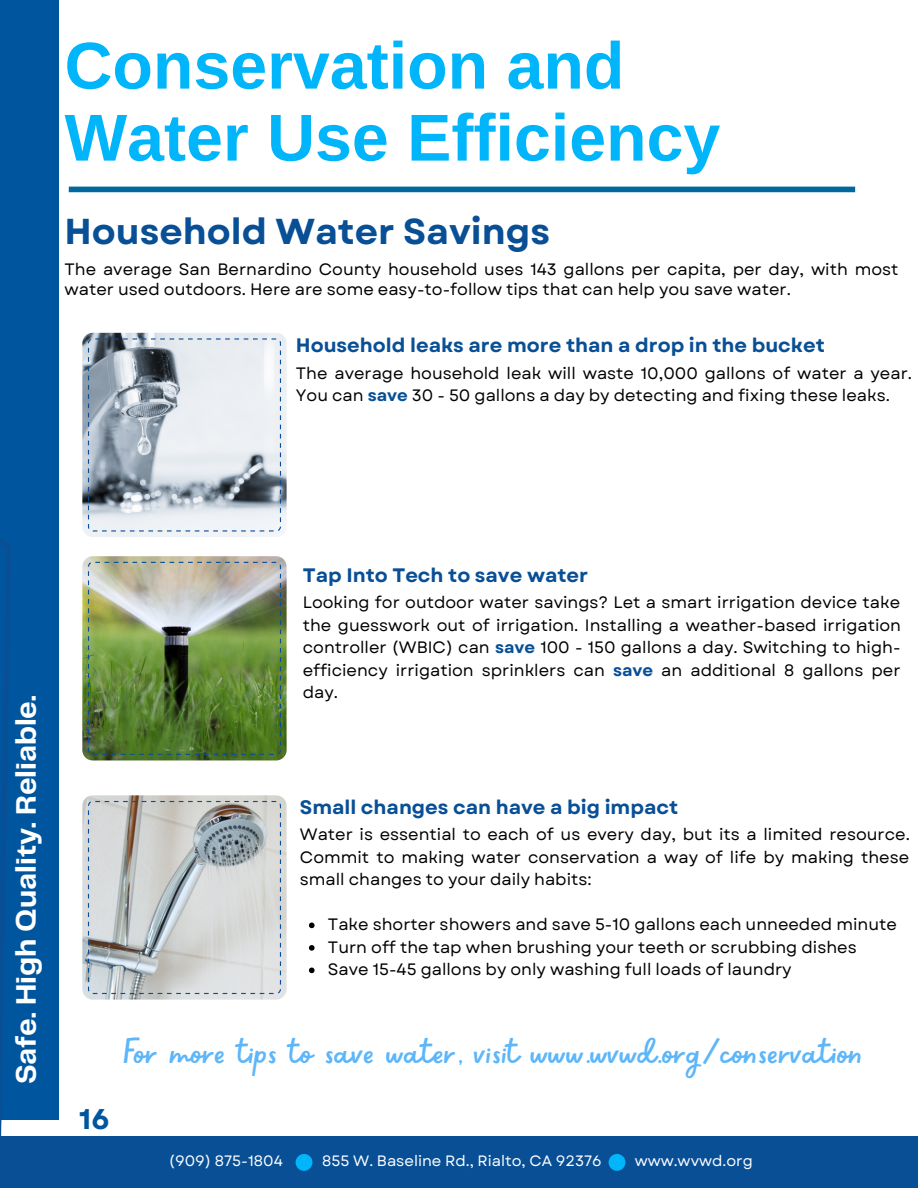
<style>
.page{position:relative;width:918px;height:1188px;background:#fff}
.page>*{position:absolute;margin:0;border:0;box-sizing:border-box;transform-origin:0 0}
.t1{font:700 66.3px "Arimo";color:#00b5f9}
.t2{font:39px "Sweet Apricot";color:#5cb6f9}
.t3{font:700 36px "Garet";color:#084f96}
.t4{font:700 29.4px "Telegraf";color:#fff}
.t5{font:700 28.5px "Garet";color:#00569e}
.t6{font:700 19.5px "Garet";color:#084f96}
.t7{font:16.5px/22.5px "Garet";color:#000}
.t8{font:15px "Garet";color:#fff}
.s1{font-weight:700;color:#084f96}
</style>
<div class="page">
<div style="left:0;top:1136px;width:918px;height:52px;background:#084f96"></div>
<svg style="left:296px;top:1154px;width:16px;height:17px"></svg>
<svg style="left:609px;top:1154px;width:16px;height:17px"></svg>
<img style="left:82px;top:333px;width:205px;height:204px;border-radius:10px">
<svg style="left:88px;top:338px;width:193px;height:194px;background:#bdc5cd"></svg>
<svg style="left:309px;top:923px;width:6px;height:5px"></svg>
<svg style="left:309px;top:945px;width:6px;height:6px"></svg>
<svg style="left:309px;top:968px;width:6px;height:5px"></svg>
<img style="left:82px;top:556px;width:205px;height:204px;border-radius:10px">
<img style="left:88px;top:562px;width:193px;height:193px">
<img style="left:82px;top:795px;width:205px;height:205px;border-radius:10px">
<svg style="left:88px;top:801px;width:193px;height:193px;background:#c3c6c7"></svg>
<div style="left:69px;top:187px;width:786px;height:5px;background:#00689d"></div>
<div style="left:0;top:0;width:58px;height:1119px;background:#00569e"></div>
<svg style="left:0;top:1119px;width:12px;height:17px"></svg>
<p class="t1" style="left:65px;top:29px;width:561px">Conservation and</p>
<p class="t1" style="left:65px;top:101px;width:657px">Water Use Efficiency</p>
<p class="t3" style="left:65px;top:206px;width:487px">Household Water Savings</p>
<p class="t7" style="left:65px;top:260px;width:835px;line-height:19.2px">The average San Bernardino County household uses 143 gallons per capita, per day, with most water used outdoors. Here are some easy-to-follow tips that can help you save water.</p>
<p class="t6" style="left:296px;top:331px;width:531px">Household leaks are more than a drop in the bucket</p>
<p class="t7" style="left:296px;top:362px;width:618px">The average household leak will waste 10,000 gallons of water a year.<br>You can <span class="s1">save</span> 30 - 50 gallons a day by detecting and fixing these leaks.</p>
<p class="t4" style="left:14px;top:1084px;width:390px;rotate:-90deg">Safe. High Quality. Reliable.</p>
<p class="t6" style="left:303px;top:561px;width:287px">Tap Into Tech to save water</p>
<p class="t7" style="left:303px;top:592px;width:600px;text-align:justify">Looking for outdoor water savings? Let a smart irrigation device take the guesswork out of irrigation. Installing a weather-based irrigation controller (WBIC) can <span class="s1">save</span> 100 - 150 gallons a day. Switching to high&shy;efficiency irrigation sprinklers can <span class="s1">save</span> an additional 8 gallons per day.</p>
<p class="t6" style="left:300px;top:793px;width:380px">Small changes can have a big impact</p>
<p class="t7" style="left:300px;top:823px;width:612px;text-align:justify">Water is essential to each of us every day, but its a limited resource.<br>Commit to making water conservation a way of life by making these small changes to your daily habits:</p>
<p class="t7" style="left:328px;top:913px;width:570px">Take shorter showers and save 5-10 gallons each unneeded minute</p>
<p class="t7" style="left:328px;top:936px;width:530px">Turn off the tap when brushing your teeth or scrubbing dishes</p>
<p class="t7" style="left:328px;top:958px;width:465px">Save 15-45 gallons by only washing full loads of laundry</p>
<p class="t5" style="left:79px;top:1098px;width:32px">16</p>
<p class="t2" style="left:124px;top:1027px;width:742px">For more tips to save water, visit www.wvwd.org/conservation</p>
<p class="t8" style="left:169px;top:1150px;width:28px">(90</p>
<p class="t8" style="left:189px;top:1150px;width:115px">(90975-15-1804</p>
<p class="t8" style="left:205px;top:1150px;width:80px">) 8) 87804</p>
<p class="t8" style="left:322px;top:1150px;width:307px">855855 W. Baselind., Ri.,lRialCA 92372376</p>
<p class="t8" style="left:353px;top:1150px;width:250px">W. Baseline Re Rda to, to, CA 96</p>
<p class="t8" style="left:635px;top:1150px;width:155px">www.wvwd.vwd.org</p>
<p class="t8" style="left:670px;top:1150px;width:84px">www.worg</p>
</div>
